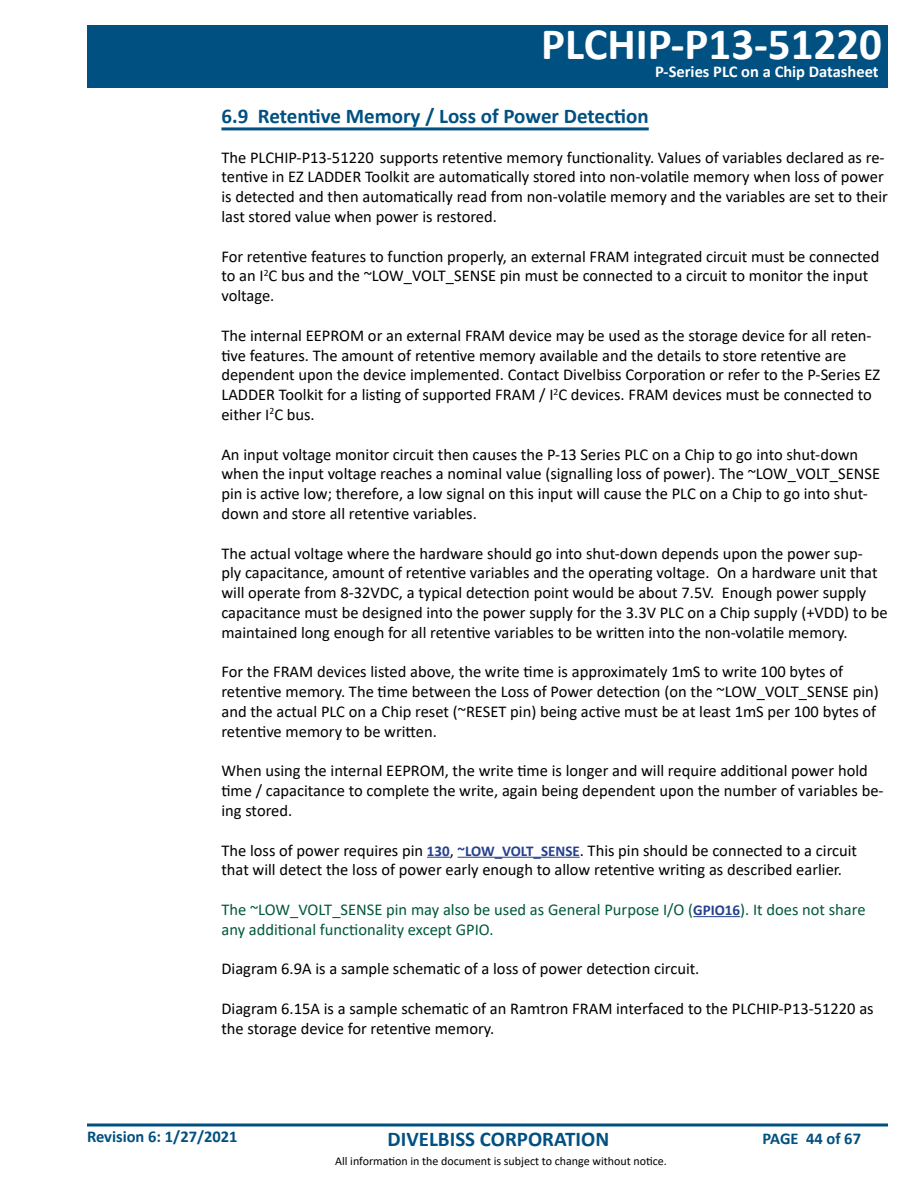
<style>
.page{position:relative;width:918px;height:1188px;background:#fff}
.page>*{position:absolute;margin:0;border:0;box-sizing:border-box;transform-origin:0 0}
.t1{font:700 45px "Calibri";color:#fff}
.t2{font:700 21px "Calibri";color:#005081}
.t3{font:16.5px/19.8px "Calibri";color:#000}
.t4{font:16.5px/19.8px "Calibri";color:#00583d}
.t5{font:700 16.5px "Calibri";color:#005081}
.t6{font:700 16.5px "Calibri";color:#fff}
.t7{font:12px "Calibri";color:#000}
.s1{font-weight:700;font-size:15px;color:#25408f}
</style>
<div class="page">
<div style="left:87px;top:25px;width:801px;height:63px;background:#005081"></div>
<hr style="left:87px;top:1124px;width:801px;height:2px;background:#005081">
<hr style="left:221px;top:127px;width:428px;height:3px;background:#005081">
<svg style="left:427px;top:857px;width:23px;height:1px"></svg>
<hr style="left:458px;top:857px;width:122px;height:1px;background:#25408f">
<hr style="left:693px;top:916px;width:47px;height:1px;background:#25408f">
<h1 class="t1" style="left:541px;top:12px;width:342px">PLCHIP-P13-51220</h1>
<p class="t6" style="left:655px;top:60px;width:225px">P-Series PLC on a Chip Datasheet</p>
<p class="t2" style="left:221px;top:101px;width:429px">6.9 Retentive Memory / Loss of Power Detection</p>
<p class="t3" style="left:221px;top:147px;width:668px">The PLCHIP-P13-51220 supports retentive memory functionality. Values of variables declared as re&shy;tentive in EZ LADDER Toolkit are automatically stored into non-volatile memory when loss of power is detected and then automatically read from non-volatile memory and the variables are set to their last stored value when power is restored.</p>
<p class="t3" style="left:221px;top:246px;width:660px">For retentive features to function properly, an external FRAM integrated circuit must be connected to an I<sup>2</sup>C bus and the ~LOW_VOLT_SENSE pin must be connected to a circuit to monitor the input voltage.</p>
<p class="t3" style="left:221px;top:325px;width:660px">The internal EEPROM or an external FRAM device may be used as the storage device for all reten&shy;tive features. The amount of retentive memory available and the details to store retentive are dependent upon the device implemented. Contact Divelbiss Corporation or refer to the P-Series EZ LADDER Toolkit for a listing of supported FRAM / I<sup>2</sup>C devices. FRAM devices must be connected to either I<sup>2</sup>C bus.</p>
<p class="t3" style="left:221px;top:444px;width:660px">An input voltage monitor circuit then causes the P-13 Series PLC on a Chip to go into shut-down when the input voltage reaches a nominal value (signalling loss of power). The ~LOW_VOLT_SENSE pin is active low; therefore, a low signal on this input will cause the PLC on a Chip to go into shut&shy;down and store all retentive variables.</p>
<p class="t3" style="left:221px;top:543px;width:668px">The actual voltage where the hardware should go into shut-down depends upon the power sup-<br>ply capacitance, amount of retentive variables and the operating voltage. On a hardware unit that will operate from 8-32VDC, a typical detection point would be about 7.5V. Enough power supply capacitance must be designed into the power supply for the 3.3V PLC on a Chip supply (+VDD) to be maintained long enough for all retentive variables to be written into the non-volatile memory.</p>
<p class="t3" style="left:221px;top:662px;width:659px">For the FRAM devices listed above, the write time is approximately 1mS to write 100 bytes of retentive memory. The time between the Loss of Power detection (on the ~LOW_VOLT_SENSE pin) and the actual PLC on a Chip reset (~RESET pin) being active must be at least 1mS per 100 bytes of retentive memory to be written.</p>
<p class="t3" style="left:221px;top:761px;width:664px">When using the internal EEPROM, the write time is longer and will require additional power hold time / capacitance to complete the write, again being dependent upon the number of variables be&shy;ing stored.</p>
<p class="t3" style="left:221px;top:840px;width:637px">The loss of power requires pin <span class="s1">130</span>, <span class="s1">~LOW_VOLT_SENSE</span>. This pin should be connected to a circuit that will detect the loss of power early enough to allow retentive writing as described earlier.</p>
<p class="t4" style="left:221px;top:899px;width:646px">The ~LOW_VOLT_SENSE pin may also be used as General Purpose I/O (<span class="s1">GPIO16</span>). It does not share any additional functionality except GPIO.</p>
<p class="t3" style="left:221px;top:959px;width:480px">Diagram 6.9A is a sample schematic of a loss of power detection circuit.</p>
<p class="t3" style="left:221px;top:998px;width:654px">Diagram 6.15A is a sample schematic of an Ramtron FRAM interfaced to the PLCHIP-P13-51220 as the storage device for retentive memory.</p>
<p class="t5" style="left:87px;top:1125px;width:152px">Revision 6: 1/27/2021</p>
<p class="t2" style="left:388px;top:1124px;width:223px">DIVELBISS CORPORATION</p>
<p class="t7" style="left:335px;top:1153px;width:333px">All information in the document is subject to change without notice.</p>
<p class="t5" style="left:763px;top:1127px;width:100px">PAGE 44 of 67</p>
</div>
